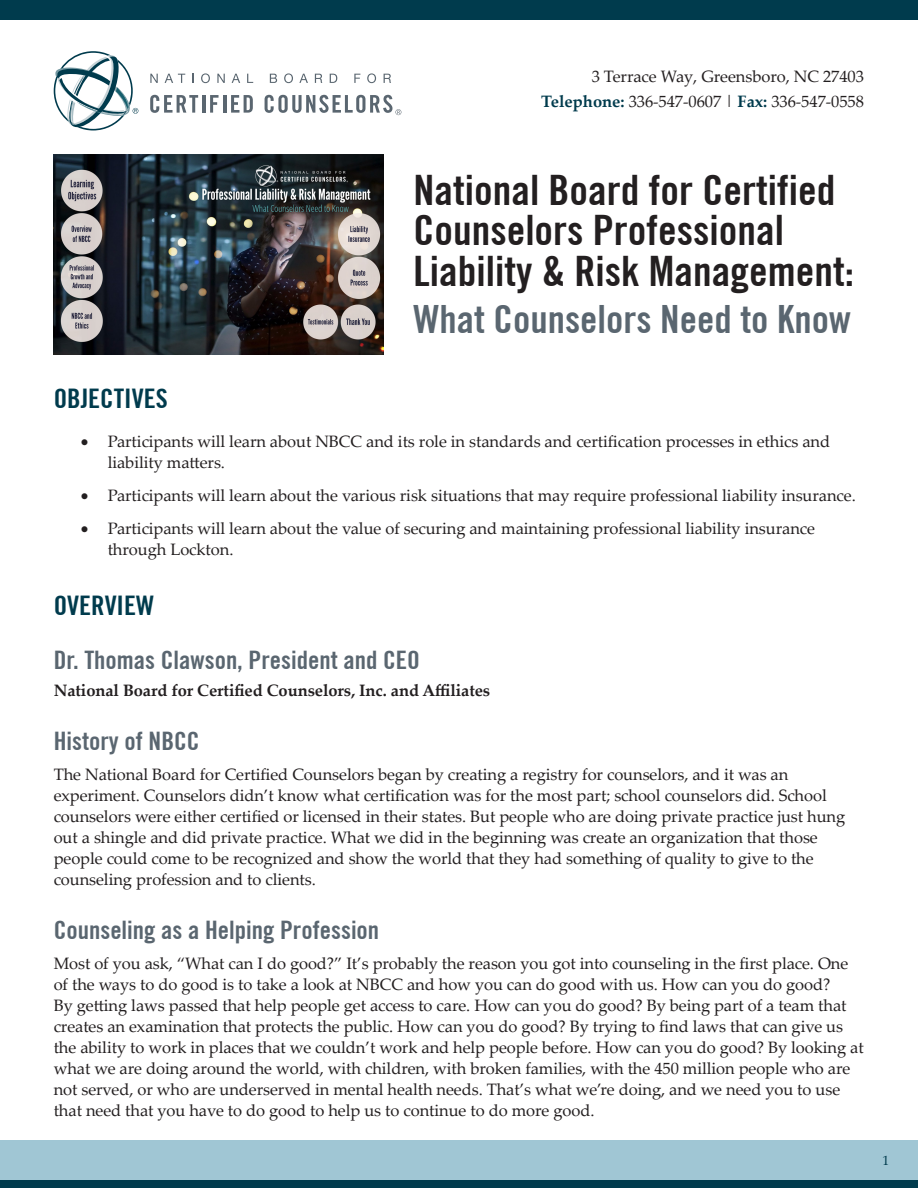
<style>
.page{position:relative;width:918px;height:1188px;background:#fff}
.page>*{position:absolute;margin:0;border:0;box-sizing:border-box;transform-origin:0 0}
.t1{font:700 condensed 42px/40.5px "Trade Gothic No.20";color:#231f20}
.t2{font:700 condensed 39px "Trade Gothic No.20";color:#5a6670}
.t3{font:700 condensed 27px "Trade Gothic No.20";color:#003b4d}
.t4{font:700 condensed 25.5px "Trade Gothic No.20";color:#5a6670}
.t5{font:16.5px/21px "Palatino Linotype";letter-spacing:-.005em;color:#231f20}
.t6{font:700 16.5px "Palatino Linotype";letter-spacing:-.005em;color:#231f20}
.t7{font:13.5px "Palatino Linotype";color:#003b4d}
.s1{font-weight:700;color:#003b4d}
</style>
<div class="page">
<div style="left:0;top:0;width:918px;height:20px;background:#003b4d"></div>
<div style="left:0;top:1140px;width:918px;height:48px;background:#a0c6d4"></div>
<div style="left:0;top:1180px;width:918px;height:8px;background:#003b4d"></div>
<svg style="left:150px;top:95px;width:48px;height:18px"></svg>
<hr style="left:202px;top:95px;width:3px;height:18px;background:#5a6670">
<svg style="left:210px;top:95px;width:9px;height:18px"></svg>
<hr style="left:223px;top:95px;width:3px;height:18px;background:#5a6670">
<svg style="left:231px;top:95px;width:22px;height:18px"></svg>
<svg style="left:150px;top:74px;width:8px;height:9px"></svg>
<svg style="left:165px;top:74px;width:20px;height:9px"></svg>
<svg style="left:192px;top:74px;width:2px;height:9px"></svg>
<svg style="left:201px;top:73px;width:9px;height:10px"></svg>
<svg style="left:217px;top:74px;width:8px;height:9px"></svg>
<svg style="left:232px;top:74px;width:8px;height:9px"></svg>
<svg style="left:247px;top:74px;width:6px;height:9px"></svg>
<svg style="left:270px;top:74px;width:7px;height:9px"></svg>
<svg style="left:284px;top:73px;width:9px;height:10px"></svg>
<svg style="left:299px;top:74px;width:9px;height:9px"></svg>
<svg style="left:315px;top:74px;width:7px;height:9px"></svg>
<svg style="left:330px;top:74px;width:7px;height:9px"></svg>
<svg style="left:354px;top:74px;width:6px;height:9px"></svg>
<svg style="left:367px;top:73px;width:9px;height:10px"></svg>
<svg style="left:384px;top:74px;width:7px;height:9px"></svg>
<svg style="left:265px;top:95px;width:136px;height:20px"></svg>
<svg style="left:54px;top:51px;width:84px;height:79px"></svg>
<img style="left:54px;top:155px;width:330px;height:200px">
<p class="t5" style="left:592px;top:65px;width:274px">3 Terrace Way, Greensboro, NC 27403</p>
<p class="t5" style="left:541px;top:91px;width:324px"><span class="s1">Telephone:</span> 336-547-0607 | <span class="s1">Fax:</span> 336-547-0558</p>
<p class="t1" style="left:413px;top:169px;width:424px">National Board for Certified<br>Counselors Professional</p>
<p class="t1" style="left:413px;top:250px;width:442px">Liability &amp; Risk Management:</p>
<p class="t2" style="left:413px;top:296px;width:439px">What Counselors Need to Know</p>
<p class="t3" style="left:54px;top:382px;width:115px">OBJECTIVES</p>
<p class="t5" style="left:108px;top:430px;width:724px;text-indent:-27px">• Participants will learn about NBCC and its role in standards and certification processes in ethics and liability matters.</p>
<p class="t5" style="left:81px;top:484px;width:777px">• Participants will learn about the various risk situations that may require professional liability insurance.</p>
<p class="t5" style="left:108px;top:517px;width:709px;text-indent:-27px">• Participants will learn about the value of securing and maintaining professional liability insurance through Lockton.</p>
<p class="t3" style="left:54px;top:589px;width:102px">OVERVIEW</p>
<p class="t4" style="left:54px;top:644px;width:368px">Dr. Thomas Clawson, President and CEO</p>
<p class="t6" style="left:54px;top:678px;width:438px">National Board for Certified Counselors, Inc. and Affiliates</p>
<p class="t4" style="left:54px;top:725px;width:147px">History of NBCC</p>
<p class="t5" style="left:54px;top:763px;width:793px">The National Board for Certified Counselors began by creating a registry for counselors, and it was an experiment. Counselors didn’t know what certification was for the most part; school counselors did. School counselors were either certified or licensed in their states. But people who are doing private practice just hung out a shingle and did private practice. What we did in the beginning was create an organization that those people could come to be recognized and show the world that they had something of quality to give to the counseling profession and to clients.</p>
<p class="t4" style="left:54px;top:914px;width:327px">Counseling as a Helping Profession</p>
<p class="t5" style="left:54px;top:952px;width:812px">Most of you ask, “What can I do good?” It’s probably the reason you got into counseling in the first place. One of the ways to do good is to take a look at NBCC and how you can do good with us. How can you do good?<br>By getting laws passed that help people get access to care. How can you do good? By being part of a team that creates an examination that protects the public. How can you do good? By trying to find laws that can give us the ability to work in places that we couldn’t work and help people before. How can you do good? By looking at what we are doing around the world, with children, with broken families, with the 450 million people who are not served, or who are underserved in mental health needs. That’s what we’re doing, and we need you to use that need that you have to do good to help us to continue to do more good.</p>
<p class="t7" style="left:882px;top:1151px;width:8px">1</p>
</div>
